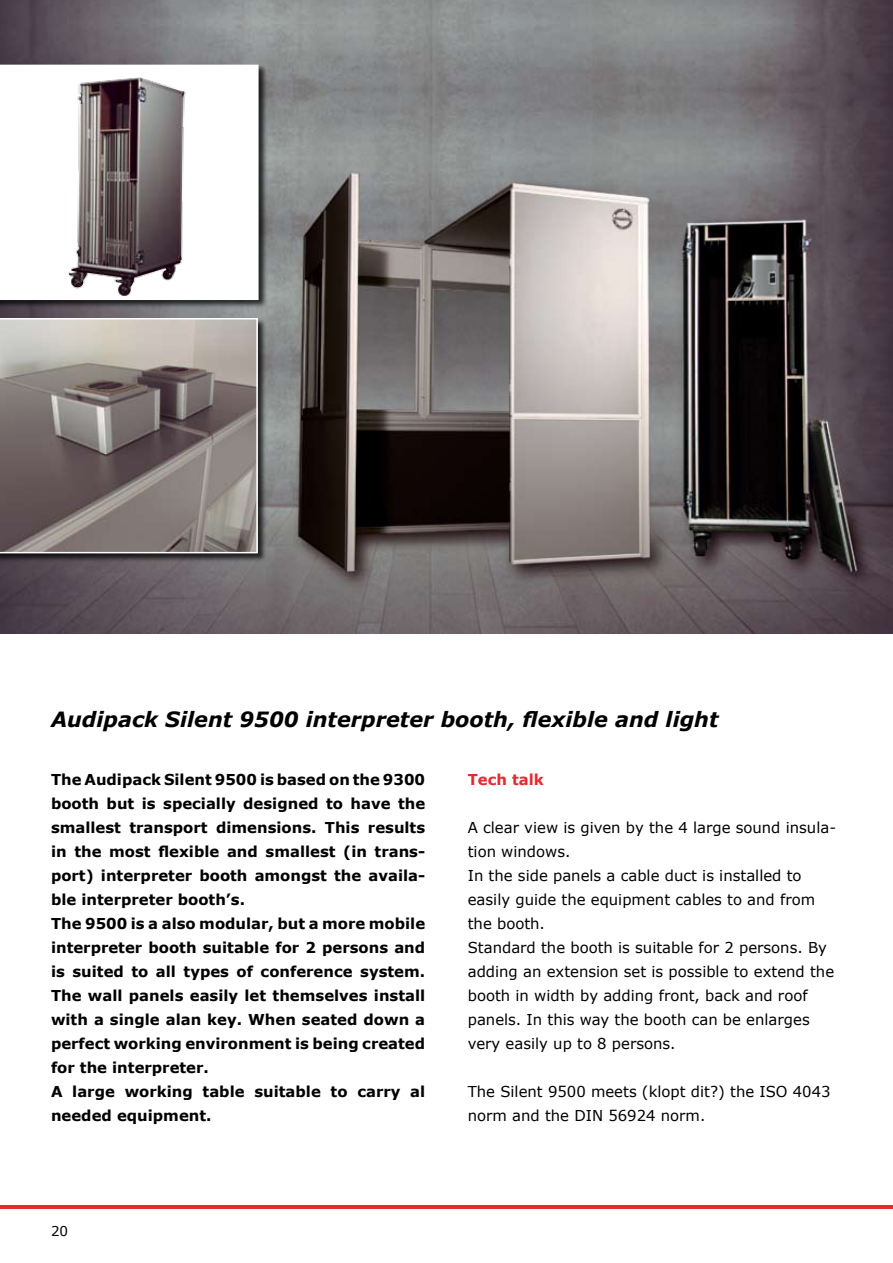
<style>
.page{position:relative;width:893px;height:1263px;background:#fff}
.page>*{position:absolute;margin:0;border:0;box-sizing:border-box;transform-origin:0 0}
.t1{font:italic 700 21px "Verdana";color:#000}
.t2{font:700 15px/24px "Verdana";color:#000}
.t3{font:15px/24px "Verdana";color:#000}
.t4{font:700 15px "Verdana";color:#e52a30}
.t5{font:13.5px "Verdana";color:#000}
</style>
<div class="page">
<hr style="left:0;top:1205px;width:893px;height:3px;background:#e52a30">
<img style="left:0;top:0;width:893px;height:633px">
<div style="left:0;top:64px;width:268px;height:246px;background:#000;opacity:.75"></div>
<svg style="left:0;top:65px;width:259px;height:235px"></svg>
<div style="left:0;top:317px;width:267px;height:246px;background:#000;opacity:.75"></div>
<svg style="left:0;top:318px;width:258px;height:235px;background:#8d8481"></svg>
<h1 class="t1" style="left:51px;top:706px;width:669px">Audipack Silent 9500 interpreter booth, flexible and light</h1>
<p class="t2" style="left:51px;top:767px;width:376px">The Audipack Silent 9500 is based on the 9300 booth but is specially designed to have the smallest transport dimensions. This results in the most flexible and smallest (in trans&shy;port) interpreter booth amongst the availa&shy;ble interpreter booth’s.<br>The 9500 is a also modular, but a more mobile interpreter booth suitable for 2 persons and is suited to all types of conference system.<br>The wall panels easily let themselves install with a single alan key. When seated down a perfect working environment is being created for the interpreter.<br>A large working table suitable to carry al needed equipment.</p>
<p class="t4" style="left:468px;top:770px;width:78px">Tech talk</p>
<p class="t3" style="left:468px;top:815px;width:370px">A clear view is given by the 4 large sound insula&shy;tion windows.<br>In the side panels a cable duct is installed to easily guide the equipment cables to and from the booth.<br>Standard the booth is suitable for 2 persons. By adding an extension set is possible to extend the booth in width by adding front, back and roof panels. In this way the booth can be enlarges very easily up to 8 persons.</p>
<p class="t3" style="left:468px;top:1079px;width:362px">The Silent 9500 meets (klopt dit?) the ISO 4043 norm and the DIN 56924 norm.</p>
<p class="t5" style="left:51px;top:1223px;width:19px">20</p>
</div>
